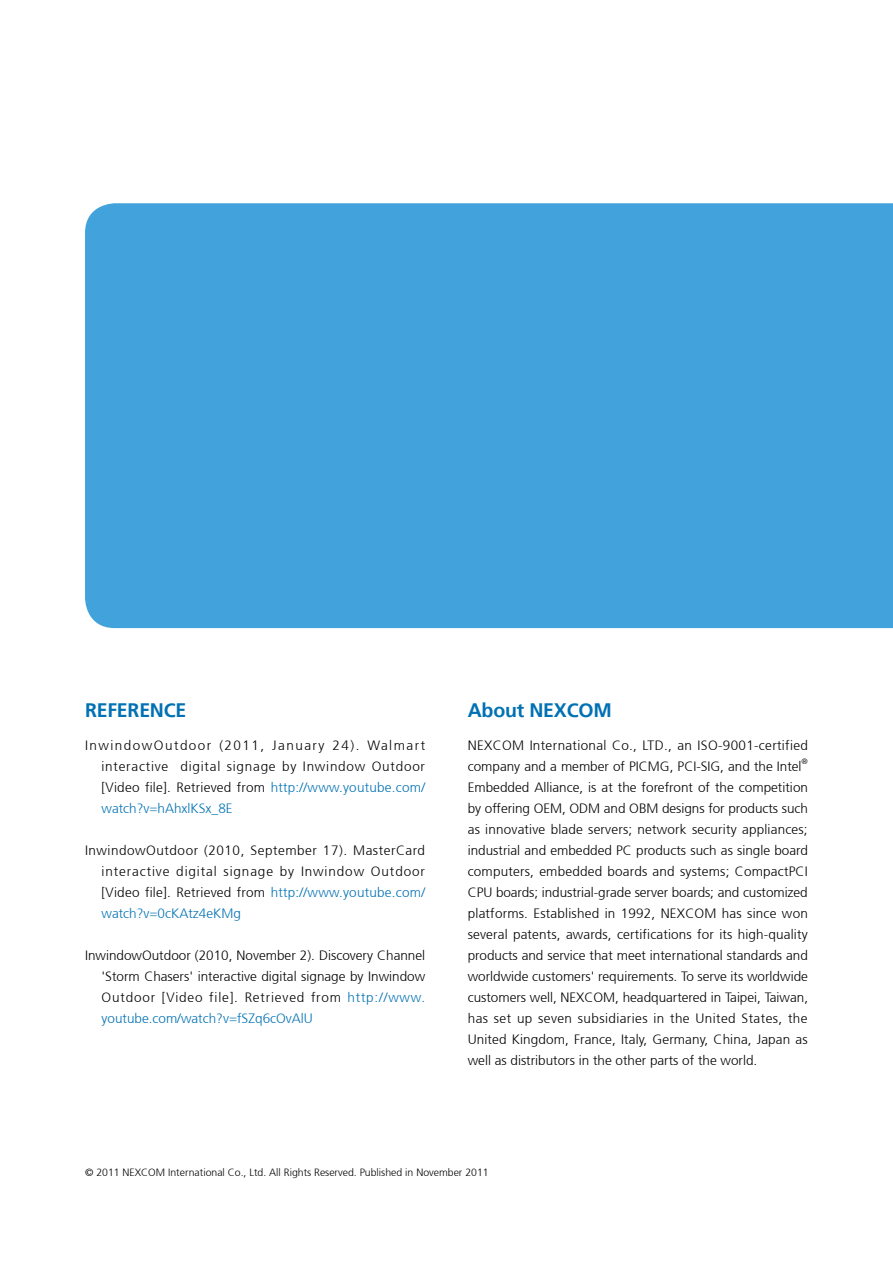
<style>
.page{position:relative;width:893px;height:1263px;background:#fff}
.page>*{position:absolute;margin:0;border:0;box-sizing:border-box;transform-origin:0 0}
.t1{font:700 19.5px "Frutiger 65";letter-spacing:-.01em;color:#0071b3}
.t2{font:300 13.5px/21px "Frutiger 45";color:#000;text-align:justify}
.t3{font:300 13.5px/21px "Frutiger 45";letter-spacing:.025em;color:#000}
.t4{font:300 10.5px "Frutiger 45";color:#000}
.t5{font:300 7.8px "Frutiger 45";color:#000}
.s1{color:#0071b3}
</style>
<div class="page">
<div style="left:85px;top:203px;width:808px;height:425px;background:#42a2db"></div>
<h1 class="t1" style="left:85px;top:699px;width:103px">REFERENCE</h1>
<p class="t2" style="left:102px;top:735px;width:325px;text-indent:-16px">InwindowOutdoor (2011, January 24). Walmart interactive digital signage by Inwindow Outdoor [Video file]. Retrieved from <span class="s1">http://www.youtube.com/ watch?v=hAhxlKSx_8E</span></p>
<p class="t2" style="left:102px;top:840px;width:325px;text-indent:-16px">InwindowOutdoor (2010, September 17). MasterCard interactive digital signage by Inwindow Outdoor [Video file]. Retrieved from <span class="s1">http://www.youtube.com/ watch?v=0cKAtz4eKMg</span></p>
<p class="t2" style="left:102px;top:945px;width:325px;text-indent:-16px">InwindowOutdoor (2010, November 2). Discovery Channel 'Storm Chasers' interactive digital signage by Inwindow Outdoor [Video file]. Retrieved from <span class="s1">http://www. youtube.com/watch?v=fSZq6cOvAlU</span></p>
<h1 class="t1" style="left:468px;top:699px;width:146px">About NEXCOM</h1>
<p class="t3" style="left:468px;top:735px;width:342px">NEXCOM International Co., LTD., an ISO-9001-certified company and a member of PICMG, PCI-SIG, and the Intel</p>
<p class="t5" style="left:802px;top:757px;width:8px">®</p>
<p class="t2" style="left:468px;top:777px;width:342px">Embedded Alliance, is at the forefront of the competition by offering OEM, ODM and OBM designs for products such as innovative blade servers; network security appliances; industrial and embedded PC products such as single board computers, embedded boards and systems; CompactPCI CPU boards; industrial-grade server boards; and customized platforms. Established in 1992, NEXCOM has since won several patents, awards, certifications for its high-quality products and service that meet international standards and worldwide customers' requirements. To serve its worldwide customers well, NEXCOM, headquartered in Taipei, Taiwan, has set up seven subsidiaries in the United States, the United Kingdom, France, Italy, Germany, China, Japan as well as distributors in the other parts of the world.</p>
<p class="t4" style="left:85px;top:1167px;width:405px">© 2011 NEXCOM International Co., Ltd. All Rights Reserved. Published in November 2011</p>
</div>
